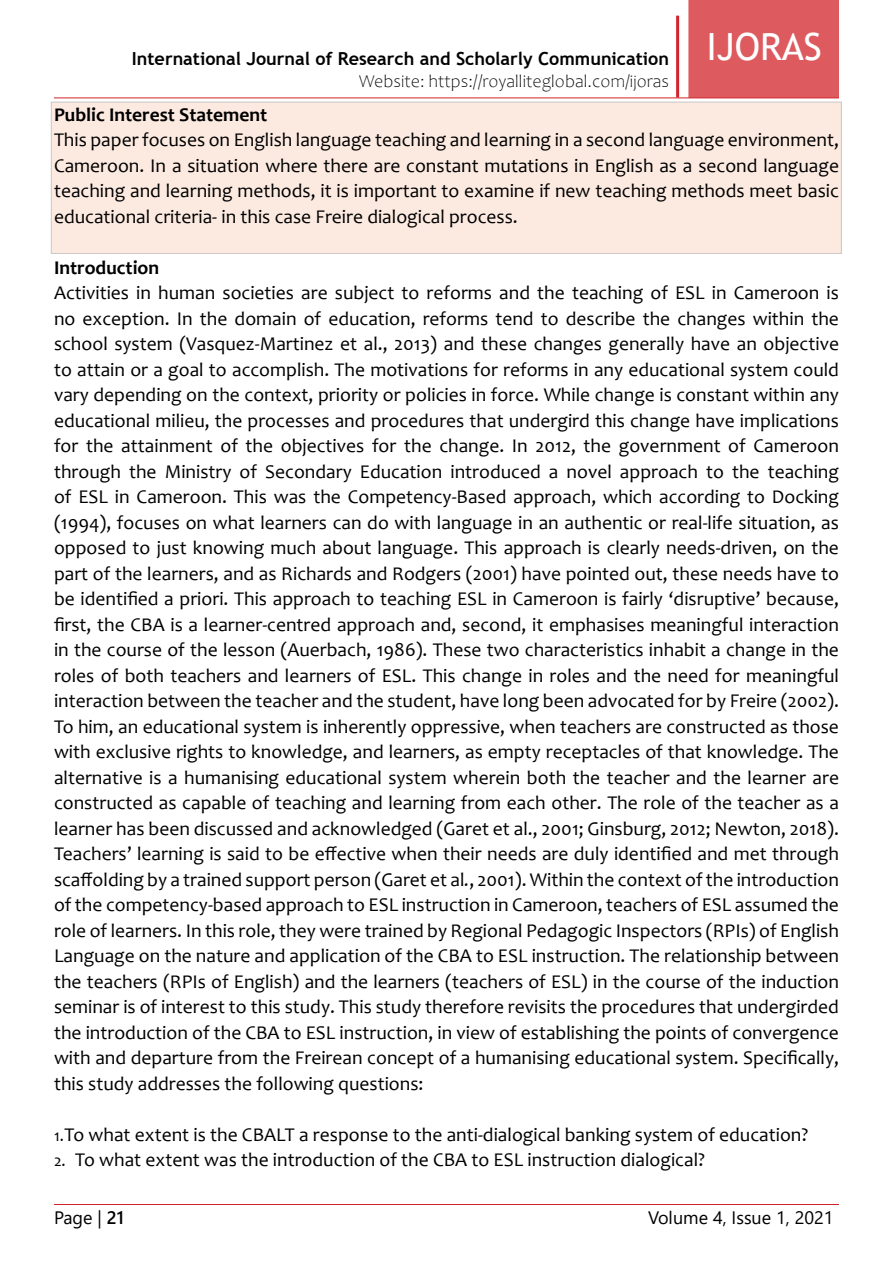
<style>
.page{position:relative;width:893px;height:1263px;background:#fff}
.page>*{position:absolute;margin:0;border:0;box-sizing:border-box;transform-origin:0 0}
.t1{font:19.5px/25.5px "Candara";color:#000;text-align:justify}
.t2{font:700 19.5px "Candara";color:#000}
.t3{font:700 18px "Trebuchet MS";color:#030203}
.t4{font:300 18px "Candara";color:#030203}
.t5{font:18px "Segoe UI";color:#000}
.s1{font-style:italic}
.s2{font-size:16.5px}
.s3{font-weight:600}
</style>
<div class="page">
<div style="left:688px;top:0;width:151px;height:98px;background:#dd5a5f;border:2px solid #d2232a"></div>
<hr style="left:54px;top:98px;width:785px;height:1px;background:#d2232a">
<hr style="left:54px;top:1204px;width:785px;height:1px;background:#d2232a">
<hr style="left:676px;top:16px;width:3px;height:82px;background:#d2232a">
<div style="left:51px;top:102px;width:790px;height:152px;background:#fceae1"></div>
<p class="t3" style="left:132px;top:48px;width:692px">International Journal of Research and Scholarly Communication <sup>IJORAS</sup></p>
<p class="t4" style="left:359px;top:71px;width:311px">Website: https://royalliteglobal.com/ijoras</p>
<p class="t2" style="left:54px;top:102px;width:215px">Public Interest Statement</p>
<p class="t1" style="left:54px;top:127px;width:786px">This paper focuses on English language teaching and learning in a second language environment, Cameroon. In a situation where there are constant mutations in English as a second language teaching and learning methods, it is important to examine if new teaching methods meet basic educational criteria- in this case Freire dialogical process.</p>
<p class="t2" style="left:54px;top:255px;width:107px">Introduction</p>
<p class="t1" style="left:54px;top:280px;width:786px">Activities in human societies are subject to reforms and the teaching of ESL in Cameroon is no exception. In the domain of education, reforms tend to describe the changes within the school system (Vasquez-Martinez et al., 2013) and these changes generally have an objective to attain or a goal to accomplish. The motivations for reforms in any educational system could vary depending on the context, priority or policies in force. While change is constant within any educational milieu, the processes and procedures that undergird this change have implications for the attainment of the objectives for the change. In 2012, the government of Cameroon through the Ministry of Secondary Education introduced a novel approach to the teaching of ESL in Cameroon. This was the Competency-Based approach, which according to Docking (1994), focuses on what learners can do with language in an authentic or real-life situation, as opposed to just knowing much about language. This approach is clearly needs-driven, on the part of the learners, and as Richards and Rodgers (2001) have pointed out, these needs have to be identified a priori. This approach to teaching ESL in Cameroon is fairly ‘disruptive’ because, first, the CBA is a learner-centred approach and, second, it emphasises meaningful interaction in the course of the lesson (Auerbach, 1986). These two characteristics inhabit a change in the roles of both teachers and learners of ESL. This change in roles and the need for meaningful interaction between the teacher and the student, have long been advocated for by Freire (2002).<br>To him, an educational system is inherently oppressive, when teachers are constructed as those with exclusive rights to knowledge, and learners, as empty receptacles of that knowledge. The alternative is a humanising educational system wherein both the teacher and the learner are constructed as capable of teaching and learning from each other. The role of the teacher as a learner has been discussed and acknowledged (Garet et al., 2001; Ginsburg, 2012; Newton, 2018).<br>Teachers’ learning is said to be effective when their needs are duly identified and met through scaffolding by a trained support person (Garet et al<span class="s1">.</span>, 2001). Within the context of the introduction of the competency-based approach to ESL instruction in Cameroon, teachers of ESL assumed the role of learners. In this role, they were trained by Regional Pedagogic Inspectors (RPIs) of English Language on the nature and application of the CBA to ESL instruction. The relationship between the teachers (RPIs of English) and the learners (teachers of ESL) in the course of the induction seminar is of interest to this study. This study therefore revisits the procedures that undergirded the introduction of the CBA to ESL instruction, in view of establishing the points of convergence with and departure from the Freirean concept of a humanising educational system. Specifically, this study addresses the following questions:</p>
<p class="t1" style="left:54px;top:1121px;width:756px"><span class="s2">1.</span>To what extent is the CBALT a response to the anti-dialogical banking system of education?</p>
<p class="t1" style="left:54px;top:1147px;width:652px"><span class="s2">2.</span> To what extent was the introduction of the CBA to ESL instruction dialogical?</p>
<p class="t5" style="left:54px;top:1201px;width:72px">Page | <span class="s3">21</span></p>
<p class="t5" style="left:648px;top:1201px;width:187px">Volume 4, Issue 1, 2021</p>
</div>
